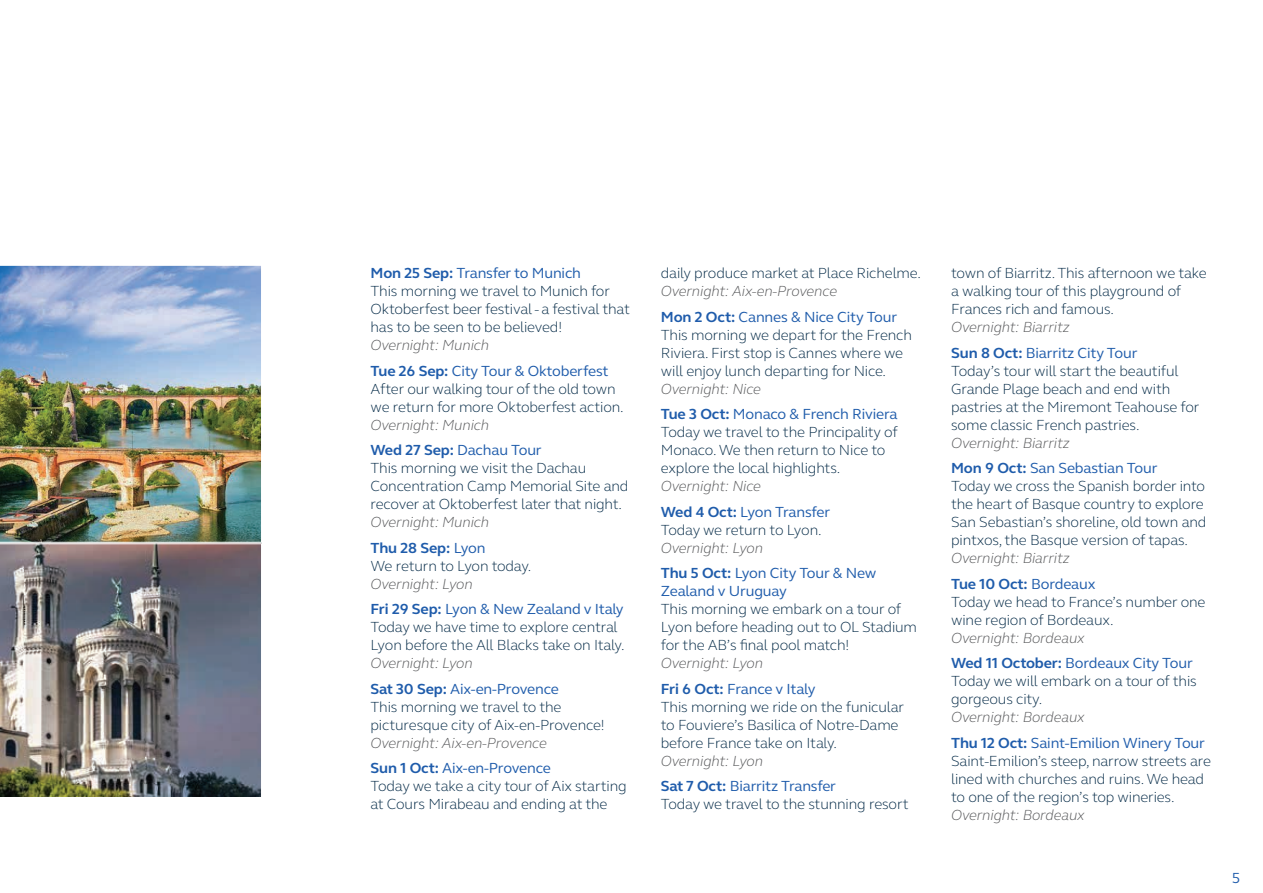
<style>
.page{position:relative;width:1263px;height:893px;background:#fff}
.page>*{position:absolute;margin:0;border:0;box-sizing:border-box;transform-origin:0 0}
.t1{font:300 15px/18px "Webb Ellis Cup";letter-spacing:-.01em;color:#042a47}
.t2{font:italic 300 15px/25.5px "Webb Ellis Cup";letter-spacing:-.01em;color:#57585a}
.t3{font:15px/25.5px "Webb Ellis Cup";letter-spacing:-.01em;color:#1f5cab}
.s1{font-weight:700;color:#1f5cab}
.s2{font-weight:400;color:#1f5cab}
.s3{font-weight:300;font-style:italic;color:#57585a}
.s4{font-weight:700}
.s5{font-weight:700;font-style:normal;color:#1f5cab}
.s6{font-weight:400;font-style:normal;color:#1f5cab}
</style>
<div class="page">
<img style="left:0;top:265px;width:262px;height:278px">
<img style="left:0;top:543px;width:262px;height:254px">
<p class="t1" style="left:371px;top:264px;width:261px"><span class="s1">Mon 25 Sep:</span> <span class="s2">Transfer to Munich<br></span>This morning we travel to Munich for Oktoberfest beer festival - a festival that has to be seen to be believed!</p>
<p class="t3" style="left:371px;top:332px;width:239px"><span class="s3">Overnight: Munich<br></span><span class="s4">Tue 26 Sep:</span> City Tour &amp; Oktoberfest</p>
<p class="t1" style="left:371px;top:379px;width:255px">After our walking tour of the old town we return for more Oktoberfest action.</p>
<p class="t2" style="left:371px;top:411px;width:173px">Overnight: Munich<br><span class="s5">Wed 27 Sep:</span> <span class="s6">Dachau Tour</span></p>
<p class="t1" style="left:371px;top:459px;width:259px">This morning we visit the Dachau<br>Concentration Camp Memorial Site and recover at Oktoberfest later that night.</p>
<p class="t2" style="left:371px;top:509px;width:120px">Overnight: Munich<br><span class="s5">Thu 28 Sep:</span> <span class="s6">Lyon</span></p>
<p class="t1" style="left:371px;top:556px;width:162px">We return to Lyon today.</p>
<p class="t3" style="left:371px;top:570px;width:255px"><span class="s3">Overnight: Lyon<br></span><span class="s4">Fri 29 Sep:</span> Lyon &amp; New Zealand v Italy</p>
<p class="t1" style="left:371px;top:618px;width:256px">Today we have time to explore central<br>Lyon before the All Blacks take on Italy.</p>
<p class="t3" style="left:371px;top:650px;width:190px"><span class="s3">Overnight: Lyon<br></span><span class="s4">Sat 30 Sep:</span> Aix-en-Provence</p>
<p class="t1" style="left:371px;top:697px;width:236px">This morning we travel to the picturesque city of Aix-en-Provence!</p>
<p class="t2" style="left:371px;top:729px;width:182px">Overnight: Aix-en-Provence<br><span class="s5">Sun 1 Oct:</span> <span class="s6">Aix-en-Provence</span></p>
<p class="t1" style="left:371px;top:777px;width:258px">Today we take a city tour of Aix starting at Cours Mirabeau and ending at the</p>
<p class="t1" style="left:661px;top:264px;width:262px">daily produce market at Place Richelme.</p>
<p class="t2" style="left:661px;top:278px;width:238px">Overnight: Aix-en-Provence<br><span class="s5">Mon 2 Oct:</span> <span class="s6">Cannes &amp; Nice City Tour</span></p>
<p class="t1" style="left:661px;top:325px;width:253px">This morning we depart for the French<br>Riviera. First stop is Cannes where we will enjoy lunch departing for Nice.</p>
<p class="t3" style="left:661px;top:375px;width:238px"><span class="s3">Overnight: Nice<br></span><span class="s4">Tue 3 Oct:</span> Monaco &amp; French Riviera</p>
<p class="t1" style="left:661px;top:423px;width:238px">Today we travel to the Principality of<br>Monaco. We then return to Nice to explore the local highlights.</p>
<p class="t2" style="left:661px;top:473px;width:171px">Overnight: Nice<br><span class="s5">Wed 4 Oct:</span> <span class="s6">Lyon Transfer</span></p>
<p class="t1" style="left:661px;top:520px;width:162px">Today we return to Lyon.</p>
<p class="t3" style="left:661px;top:534px;width:217px"><span class="s3">Overnight: Lyon<br></span><span class="s4">Thu 5 Oct:</span> Lyon City Tour &amp; New</p>
<p class="t3" style="left:661px;top:578px;width:127px">Zealand v Uruguay</p>
<p class="t1" style="left:661px;top:600px;width:258px">This morning we embark on a tour of<br>Lyon before heading out to OL Stadium for the AB’s final pool match!</p>
<p class="t2" style="left:661px;top:650px;width:156px">Overnight: Lyon<br><span class="s5">Fri 6 Oct:</span> <span class="s6">France v Italy</span></p>
<p class="t1" style="left:661px;top:697px;width:245px">This morning we ride on the funicular to Fouviere’s Basilica of Notre-Dame before France take on Italy.</p>
<p class="t3" style="left:661px;top:747px;width:177px"><span class="s3">Overnight: Lyon<br></span><span class="s4">Sat 7 Oct:</span> Biarritz Transfer</p>
<p class="t1" style="left:661px;top:795px;width:249px">Today we travel to the stunning resort</p>
<p class="t1" style="left:951px;top:264px;width:257px">town of Biarritz. This afternoon we take a walking tour of this playground of<br>Frances rich and famous.</p>
<p class="t2" style="left:951px;top:314px;width:188px">Overnight: Biarritz<br><span class="s5">Sun 8 Oct:</span> <span class="s6">Biarritz City Tour</span></p>
<p class="t1" style="left:951px;top:361px;width:250px">Today’s tour will start the beautiful Grande Plage beach and end with pastries at the Miremont Teahouse for some classic French pastries.</p>
<p class="t2" style="left:951px;top:429px;width:208px">Overnight: Biarritz<br><span class="s5">Mon 9 Oct:</span> <span class="s6">San Sebastian Tour</span></p>
<p class="t1" style="left:951px;top:477px;width:257px">Today we cross the Spanish border into the heart of Basque country to explore San Sebastian’s shoreline, old town and pintxos, the Basque version of tapas.</p>
<p class="t2" style="left:951px;top:545px;width:146px">Overnight: Biarritz<br><span class="s5">Tue 10 Oct:</span> <span class="s6">Bordeaux</span></p>
<p class="t1" style="left:951px;top:592px;width:256px">Today we head to France’s number one wine region of Bordeaux.</p>
<p class="t2" style="left:951px;top:624px;width:243px">Overnight: Bordeaux<br><span class="s5">Wed 11 October:</span> <span class="s6">Bordeaux City Tour</span></p>
<p class="t1" style="left:951px;top:672px;width:247px">Today we will embark on a tour of this gorgeous city.</p>
<p class="t3" style="left:951px;top:704px;width:255px"><span class="s3">Overnight: Bordeaux<br></span><span class="s4">Thu 12 Oct:</span> Saint-Emilion Winery Tour</p>
<p class="t1" style="left:951px;top:751px;width:261px">Saint-Emilion’s steep, narrow streets are lined with churches and ruins. We head to one of the region’s top wineries.</p>
<p class="t2" style="left:951px;top:801px;width:135px">Overnight: Bordeaux</p>
<p class="t3" style="left:1232px;top:865px;width:10px">5</p>
</div>
